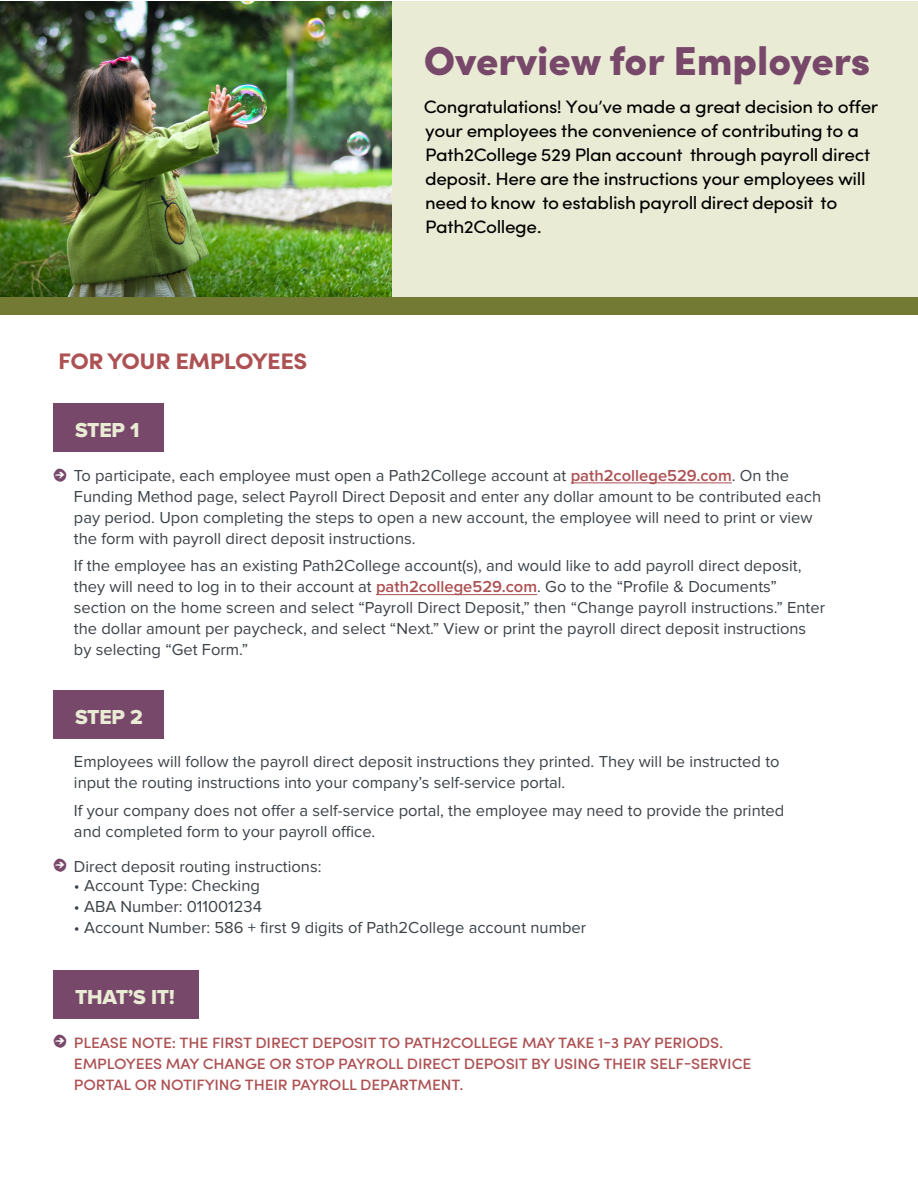
<style>
.page{position:relative;width:918px;height:1188px;background:#fff}
.page>*{position:absolute;margin:0;border:0;box-sizing:border-box;transform-origin:0 0}
.t1{font:900 40.5px "Sofia Pro";color:#78486a}
.t2{font:700 22.5px "Sofia Pro";letter-spacing:-.02em;color:#ad5153;scale:1.06 1}
.t3{font:21px "Proxima Nova Extrabld";letter-spacing:-.01em;color:#e9ebd4}
.t4{font:18px/24px "Sofia Pro";letter-spacing:-.02em;color:#000;scale:1.06 1}
.t5{font:16.5px/21px "Proxima Nova";color:#3c4248}
.t6{font:500 15px/21px "Sofia Pro";letter-spacing:-.01em;color:#ad5153;scale:1.06 1}
.s1{font-weight:600;color:#ad5153}
</style>
<div class="page">
<div style="left:1px;top:1px;width:917px;height:314px;background:#e9ebd4"></div>
<hr style="left:571px;top:483px;width:161px;height:1px;background:#ad5153">
<hr style="left:376px;top:594px;width:161px;height:1px;background:#ad5153">
<img style="left:0;top:1px;width:391px;height:296px">
<div style="left:0;top:297px;width:918px;height:18px;background:#727a34"></div>
<div style="left:54px;top:403px;width:110px;height:48px;background:#78486a"></div>
<div style="left:54px;top:690px;width:110px;height:48px;background:#78486a"></div>
<div style="left:54px;top:971px;width:145px;height:48px;background:#78486a"></div>
<h3 class="t2" style="left:58px;top:344px;width:236px">FOR YOUR EMPLOYEES</h3>
<h2 class="t1" style="left:424px;top:29px;width:448px">Overview for Employers</h2>
<p class="t4" style="left:424px;top:93px;width:430px">Congratulations! You’ve made a great decision to offer your employees the convenience of contributing to a Path2College 529 Plan account through payroll direct deposit. Here are the instructions your employees will need to know to establish payroll direct deposit to Path2College.</p>
<h4 class="t3" style="left:75px;top:421px;width:66px">STEP 1</h4>
<p class="t5" style="left:74px;top:465px;width:749px">To participate, each employee must open a Path2College account at <span class="s1">path2college529.com</span>. On the Funding Method page, select Payroll Direct Deposit and enter any dollar amount to be contributed each pay period. Upon completing the steps to open a new account, the employee will need to print or view the form with payroll direct deposit instructions.</p>
<p class="t5" style="left:74px;top:556px;width:753px">If the employee has an existing Path2College account(s), and would like to add payroll direct deposit, they will need to log in to their account at <span class="s1">path2college529.com</span>. Go to the “Profile &amp; Documents” section on the home screen and select “Payroll Direct Deposit,” then “Change payroll instructions.” Enter the dollar amount per paycheck, and select “Next.” View or print the payroll direct deposit instructions by selecting “Get Form.”</p>
<h4 class="t3" style="left:75px;top:707px;width:69px">STEP 2</h4>
<p class="t5" style="left:74px;top:752px;width:707px">Employees will follow the payroll direct deposit instructions they printed. They will be instructed to input the routing instructions into your company’s self-service portal.</p>
<p class="t5" style="left:74px;top:801px;width:712px">If your company does not offer a self-service portal, the employee may need to provide the printed and completed form to your payroll office.</p>
<p class="t5" style="left:74px;top:856px;width:249px">Direct deposit routing instructions:</p>
<p class="t5" style="left:74px;top:876px;width:187px">• Account Type: Checking</p>
<p class="t5" style="left:74px;top:897px;width:190px">• ABA Number: 011001234</p>
<p class="t5" style="left:74px;top:918px;width:514px">• Account Number: 586 + first 9 digits of Path2College account number</p>
<h4 class="t3" style="left:75px;top:988px;width:101px">THAT’S IT!</h4>
<p class="t6" style="left:74px;top:1031px;width:614px">PLEASE NOTE: THE FIRST DIRECT DEPOSIT TO PATH2COLLEGE MAY TAKE 1-3 PAY PERIODS.</p>
<p class="t6" style="left:74px;top:1052px;width:641px">EMPLOYEES MAY CHANGE OR STOP PAYROLL DIRECT DEPOSIT BY USING THEIR SELF-SERVICE<br>PORTAL OR NOTIFYING THEIR PAYROLL DEPARTMENT.</p>
</div>
